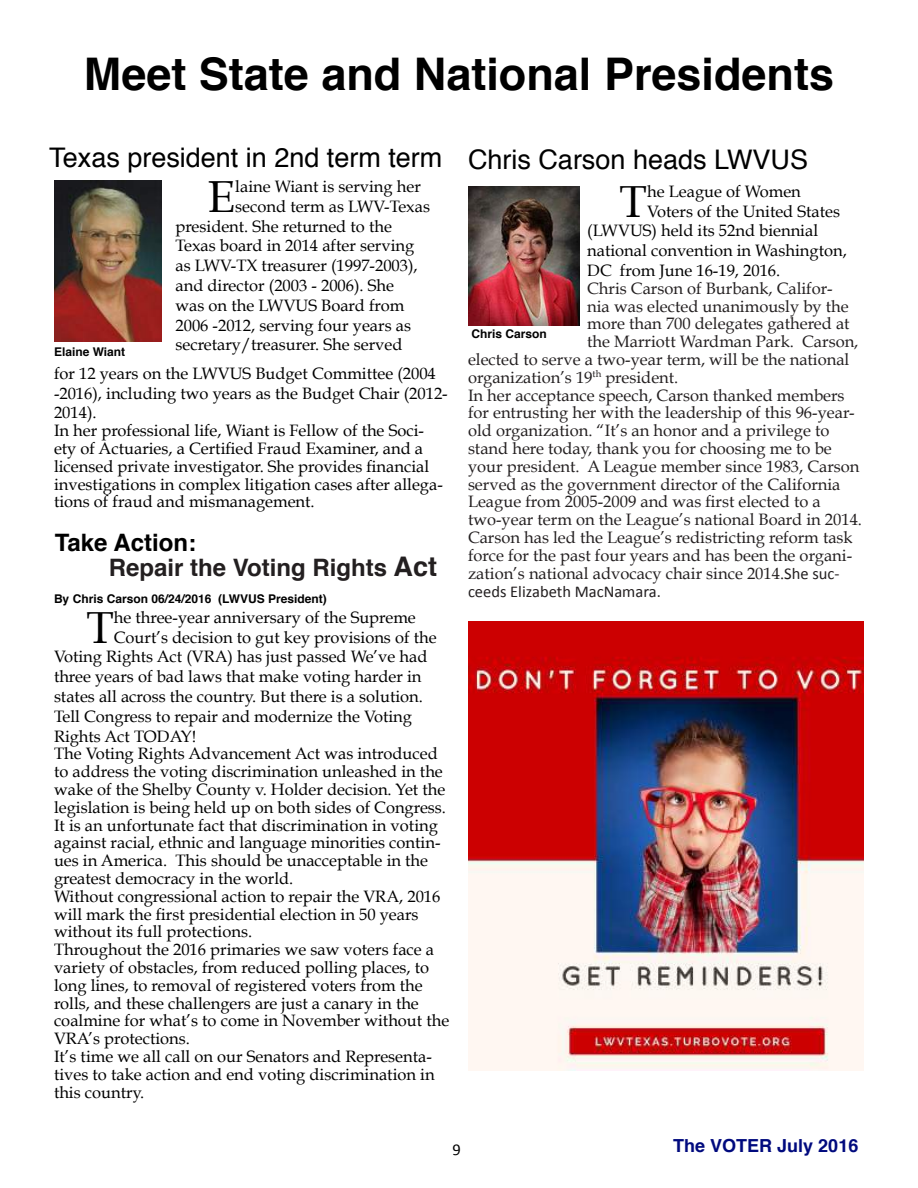
<style>
.page{position:relative;width:918px;height:1188px;background:#fff}
.page>*{position:absolute;margin:0;border:0;box-sizing:border-box;transform-origin:0 0}
.t1{font:700 45px "Helvetica";color:#000}
.t2{font:44.85px "Book Antiqua";color:#000}
.t3{font:27px "Helvetica";color:#000}
.t4{font:700 24px/25.5px "Helvetica";color:#231f20}
.t5{font:700 18px "Helvetica";color:#000a7e}
.t6{font:16.5px/17.9px "Book Antiqua";color:#000}
.t7{font:16.5px "Book Antiqua";color:#231f20}
.t8{font:16.5px "Calibri";color:#231f20}
.t9{font:16.5px "Calibri";color:#000}
.t10{font:700 12px "Helvetica";color:#000}
.s1{color:#000}
.s2{font-size:27px}
.s3{font-family:"Calibri"}
</style>
<div class="page">
<img style="left:468px;top:186px;width:112px;height:140px">
<img style="left:54px;top:180px;width:108px;height:162px">
<img style="left:468px;top:621px;width:396px;height:450px">
<h1 class="t1" style="left:84px;top:38px;width:752px">Meet State and National Presidents</h1>
<h3 class="t3" style="left:49px;top:137px;width:395px">Texas president in 2nd term term</h3>
<p class="t10" style="left:54px;top:342px;width:73px">Elaine Wiant</p>
<h2 class="t2" style="left:208px;top:169px;width:29px">E</h2>
<p class="t6" style="left:235px;top:177px;width:187px">laine Wiant is serving her</p>
<p class="t6" style="left:235px;top:197px;width:196px">second term as LWV-Texas</p>
<p class="t6" style="left:176px;top:217px;width:218px">president. She returned to the</p>
<p class="t6" style="left:176px;top:237px;width:240px">Texas board in 2014 after serving</p>
<p class="t6" style="left:176px;top:257px;width:244px">as LWV-TX treasurer (1997-2003),</p>
<p class="t6" style="left:176px;top:276px;width:220px">and director (2003 - 2006). She</p>
<p class="t6" style="left:176px;top:296px;width:230px">was on the LWVUS Board from</p>
<p class="t6" style="left:176px;top:316px;width:237px">2006 -2012, serving four years as</p>
<p class="t6" style="left:176px;top:336px;width:229px">secretary/treasurer. She served</p>
<p class="t6" style="left:54px;top:363px;width:395px;line-height:19.8px">for 12 years on the LWVUS Budget Committee (2004 -2016), including two years as the Budget Chair (2012-<br>2014).</p>
<p class="t6" style="left:54px;top:422px;width:390px">In her professional life, Wiant is Fellow of the Soci&shy;ety of Actuaries, a Certified Fraud Examiner, and a licensed private investigator. She provides financial investigations in complex litigation cases after allega&shy;tions of fraud and mismanagement.</p>
<h3 class="t4" style="left:109px;top:530px;width:330px;text-indent:-54px"><span class="s1">Take Action:<br></span>Repair the Voting Rights <span class="s2">Act</span></h3>
<p class="t10" style="left:54px;top:589px;width:274px">By Chris Carson 06/24/2016 (LWVUS President)</p>
<h2 class="t2" style="left:86px;top:600px;width:29px">T</h2>
<p class="t6" style="left:114px;top:608px;width:303px">he three-year anniversary of the Supreme</p>
<p class="t6" style="left:114px;top:628px;width:324px">Court’s decision to gut key provisions of the</p>
<p class="t6" style="left:54px;top:648px;width:375px">Voting Rights Act (VRA) has just passed We’ve had</p>
<p class="t6" style="left:54px;top:668px;width:369px">three years of bad laws that make voting harder in</p>
<p class="t6" style="left:54px;top:687px;width:370px">states all across the country. But there is a solution.</p>
<p class="t6" style="left:54px;top:707px;width:360px">Tell Congress to repair and modernize the Voting</p>
<p class="t6" style="left:54px;top:727px;width:144px">Rights Act TODAY!</p>
<p class="t6" style="left:54px;top:745px;width:397px">The Voting Rights Advancement Act was introduced to address the voting discrimination unleashed in the wake of the Shelby County v. Holder decision. Yet the legislation is being held up on both sides of Congress.<br>It is an unfortunate fact that discrimination in voting against racial, ethnic and language minorities contin&shy;ues in America. This should be unacceptable in the greatest democracy in the world.<br>Without congressional action to repair the VRA, 2016 will mark the first presidential election in 50 years without its full protections.<br>Throughout the 2016 primaries we saw voters face a variety of obstacles, from reduced polling places, to long lines, to removal of registered voters from the rolls, and these challengers are just a canary in the coalmine for what’s to come in November without the VRA’s protections.<br>It’s time we all call on our Senators and Representa&shy;tives to take action and end voting discrimination in this country.</p>
<h3 class="t3" style="left:468px;top:138px;width:342px">Chris Carson heads LWVUS</h3>
<h2 class="t2" style="left:620px;top:174px;width:29px">T</h2>
<p class="t6" style="left:647px;top:182px;width:155px">he League of Women</p>
<p class="t6" style="left:647px;top:202px;width:194px">Voters of the United States</p>
<p class="t6" style="left:587px;top:222px;width:232px">(LWVUS) held its 52nd biennial</p>
<p class="t6" style="left:587px;top:242px;width:261px">national convention in Washington,</p>
<p class="t6" style="left:587px;top:262px;width:195px">DC from June 16-19, 2016.</p>
<p class="t7" style="left:587px;top:278px;width:247px">Chris Carson of Burbank, Califor-</p>
<p class="t7" style="left:587px;top:296px;width:263px">nia was elected unanimously by the</p>
<p class="t7" style="left:587px;top:314px;width:264px">more than 700 delegates gathered at</p>
<p class="t7" style="left:587px;top:331px;width:273px">the Marriott Wardman Park. Carson,</p>
<p class="t7" style="left:468px;top:349px;width:383px">elected to serve a two-year term, will be the national</p>
<p class="t7" style="left:468px;top:367px;width:212px">organization’s 19<sup>th</sup> president.</p>
<p class="t7" style="left:468px;top:385px;width:378px">In her acceptance speech, Carson thanked members</p>
<p class="t7" style="left:468px;top:403px;width:388px">for entrusting her with the leadership of this 96-year-</p>
<p class="t7" style="left:468px;top:420px;width:363px">old organization. “It’s an honor and a privilege to</p>
<p class="t7" style="left:468px;top:438px;width:365px">stand here today, thank you for choosing me to be</p>
<p class="t7" style="left:468px;top:456px;width:393px">your president. A League member since 1983, Carson</p>
<p class="t7" style="left:468px;top:474px;width:374px">served as the government director of the California</p>
<p class="t7" style="left:468px;top:492px;width:354px">League from 2005-2009 and was first elected to a</p>
<p class="t7" style="left:468px;top:509px;width:396px">two-year term on the League’s national Board in 2014.</p>
<p class="t7" style="left:468px;top:527px;width:386px">Carson has led the League’s redistricting reform task</p>
<p class="t7" style="left:468px;top:545px;width:386px">force for the past four years and has been the organi-</p>
<p class="t7" style="left:468px;top:563px;width:373px">zation’s national advocacy chair since 2014.<span class="s3">She suc-</span></p>
<p class="t8" style="left:468px;top:581px;width:194px">ceeds Elizabeth MacNamara.</p>
<p class="t10" style="left:472px;top:324px;width:77px">Chris Carson</p>
<p class="t9" style="left:452px;top:1139px;width:10px">9</p>
<p class="t5" style="left:673px;top:1131px;width:187px">The VOTER July 2016</p>
</div>
